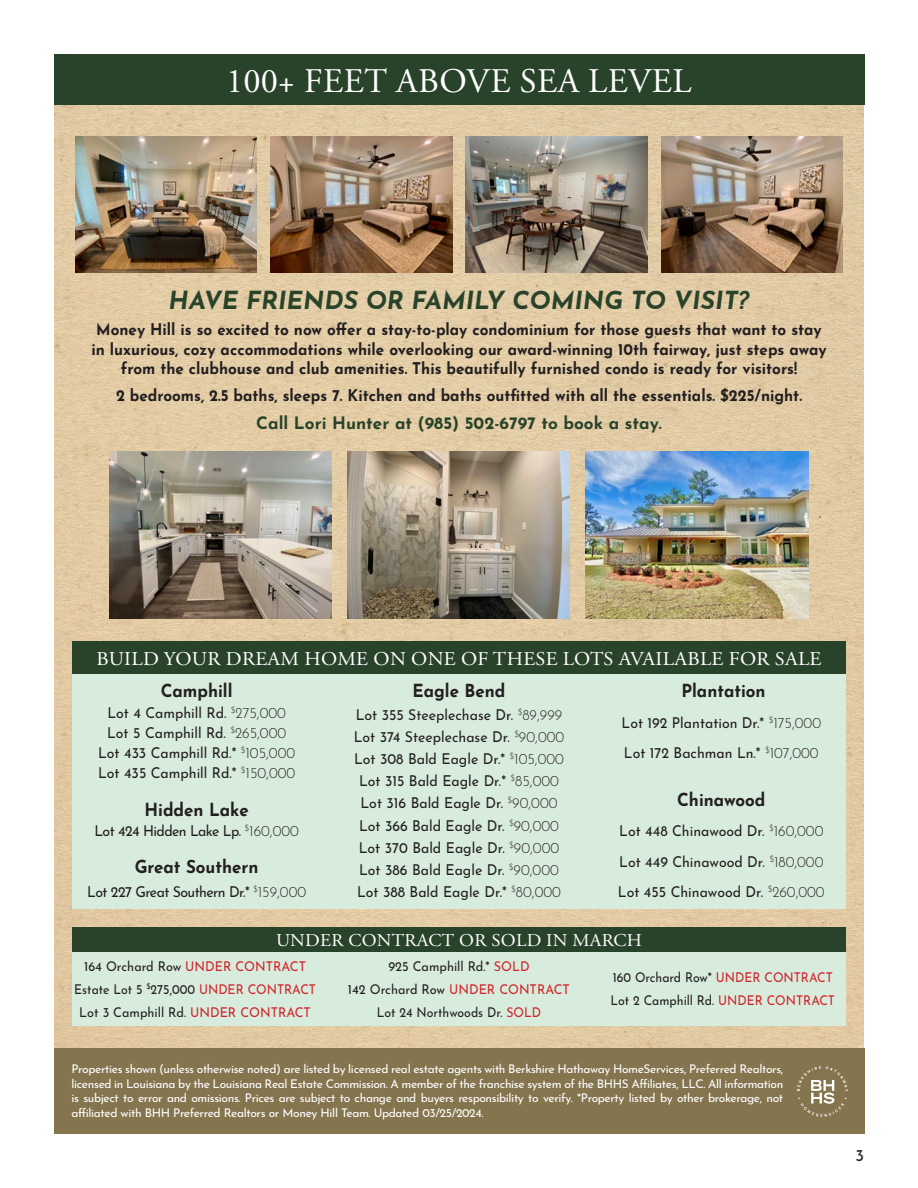
<style>
.page{position:relative;width:918px;height:1188px;background:#fff}
.page>*{position:absolute;margin:0;border:0;box-sizing:border-box;transform-origin:0 0}
.t1{font:34.5px "Adobe Garamond Pro";letter-spacing:.015em;color:#fff}
.t2{font:italic 700 24.9px "Josefin Sans";color:#29432b}
.t3{font:19.5px "Adobe Garamond Pro";letter-spacing:.015em;color:#fff;scale:1.04 1}
.t4{font:700 18px "Josefin Sans";color:#231f20;scale:.94 1}
.t5{font:18px "Adobe Garamond Pro";letter-spacing:.015em;color:#fff;scale:1.04 1}
.t6{font:700 17.1px "Josefin Sans";color:#29432b}
.t7{font:16.5px "Josefin Sans";color:#231f20}
.t8{font:700 16.2px/19.4px "Josefin Sans";color:#231f20;text-align:center;scale:.95 1}
.t9{font:15px/22.2px "Josefin Sans";color:#231f20;text-align:center;scale:.94 1}
.t10{font:15px "Josefin Sans";letter-spacing:-.04em;color:#231f20;scale:.94 1}
.t11{font:13.5px/23px "Josefin Sans";color:#231f20;text-align:center;scale:.94 1}
.t12{font:13.5px/23px "Josefin Sans";color:#231f20;scale:.91 1}
.t13{font:12px/14.4px "Josefin Sans";letter-spacing:-.03em;color:#fff;text-align:justify}
.s1{font-weight:300}
.s2{color:#d1232a}
</style>
<div class="page">
<img style="left:54px;top:105px;width:810px;height:943px">
<div style="left:54px;top:54px;width:810px;height:51px;background:#29432b"></div>
<div style="left:72px;top:927px;width:774px;height:25px;background:#29432b"></div>
<div style="left:72px;top:952px;width:774px;height:73px;background:#d8ecdd"></div>
<div style="left:72px;top:641px;width:774px;height:34px;background:#29432b"></div>
<div style="left:72px;top:675px;width:774px;height:234px;background:#d8ecdd"></div>
<div style="left:54px;top:1048px;width:810px;height:86px;background:#85754f"></div>
<svg style="left:797px;top:1066px;width:51px;height:51px"></svg>
<img style="left:347px;top:452px;width:223px;height:166px">
<img style="left:110px;top:452px;width:222px;height:166px">
<img style="left:270px;top:136px;width:182px;height:137px">
<img style="left:466px;top:136px;width:182px;height:137px">
<img style="left:75px;top:136px;width:182px;height:137px">
<img style="left:661px;top:136px;width:182px;height:137px">
<img style="left:585px;top:452px;width:223px;height:167px">
<h1 class="t1" style="left:226px;top:67px;width:467px">100+ FEET ABOVE SEA LEVEL</h1>
<h2 class="t2" style="left:169px;top:286px;width:582px">HAVE FRIENDS OR FAMILY COMING TO VISIT?</h2>
<p class="t8" style="left:91px;top:318px;width:775px">Money Hill is so excited to now offer a stay-to-play condominium for those guests that want to stay in luxurious, cozy accommodations while overlooking our award-winning 10th fairway, just steps away from the clubhouse and club amenities. This beautifully furnished condo is ready for visitors!</p>
<p class="t8" style="left:116px;top:384px;width:724px">2 bedrooms, 2.5 baths, sleeps 7. Kitchen and baths outfitted with all the essentials. $225/night.</p>
<p class="t6" style="left:256px;top:408px;width:407px">Call Lori Hunter at (985) 502-6797 to book a stay.</p>
<h3 class="t3" style="left:97px;top:651px;width:699px">BUILD YOUR DREAM HOME ON ONE OF THESE LOTS AVAILABLE FOR SALE</h3>
<p class="t4" style="left:161px;top:683px;width:78px">Camphill</p>
<p class="t9" style="left:98px;top:703px;width:211px;line-height:20.2px">Lot 4 Camphill Rd. <sup>$</sup><span class="s1">275,000<br></span>Lot 5 Camphill Rd. <sup>$</sup><span class="s1">265,000<br></span>Lot 433 Camphill Rd.* <sup>$</sup><span class="s1">105,000<br></span>Lot 435 Camphill Rd.* <sup>$</sup><span class="s1">150,000</span></p>
<p class="t4" style="left:145px;top:801px;width:112px">Hidden Lake</p>
<p class="t10" style="left:94px;top:824px;width:219px">Lot 424 Hidden Lake Lp. <sup>$</sup><span class="s1">160,000</span></p>
<p class="t4" style="left:135px;top:859px;width:133px">Great Southern</p>
<p class="t10" style="left:87px;top:885px;width:234px">Lot 227 Great Southern Dr.* <sup>$</sup><span class="s1">159,000</span></p>
<p class="t4" style="left:681px;top:683px;width:91px">Plantation</p>
<p class="t9" style="left:622px;top:708px;width:214px;line-height:30.5px;text-align:left">Lot 192 Plantation Dr.* <sup>$</sup><span class="s1">175,000<br></span>Lot 172 Bachman Ln.* <sup>$</sup><span class="s1">107,000</span></p>
<p class="t4" style="left:677px;top:792px;width:95px">Chinawood</p>
<p class="t9" style="left:618px;top:817px;width:221px;line-height:30.5px;text-align:justify">Lot 448 Chinawood Dr. <sup>$</sup><span class="s1">160,000<br></span>Lot 449 Chinawood Dr. <sup>$</sup><span class="s1">180,000<br></span>Lot 455 Chinawood Dr. <sup>$</sup><span class="s1">260,000</span></p>
<p class="t4" style="left:413px;top:683px;width:100px">Eagle Bend</p>
<p class="t9" style="left:354px;top:704px;width:225px">Lot 355 Steeplechase Dr. <sup>$</sup><span class="s1">89,999<br></span>Lot 374 Steeplechase Dr. <sup>$</sup><span class="s1">90,000<br></span>Lot 308 Bald Eagle Dr.* <sup>$</sup><span class="s1">105,000<br></span>Lot 315 Bald Eagle Dr.* <sup>$</sup><span class="s1">85,000<br></span>Lot 316 Bald Eagle Dr. <sup>$</sup><span class="s1">90,000<br></span>Lot 366 Bald Eagle Dr. <sup>$</sup><span class="s1">90,000<br></span>Lot 370 Bald Eagle Dr. <sup>$</sup><span class="s1">90,000<br></span>Lot 386 Bald Eagle Dr. <sup>$</sup><span class="s1">90,000<br></span>Lot 388 Bald Eagle Dr.* <sup>$</sup><span class="s1">80,000</span></p>
<p class="t5" style="left:276px;top:933px;width:353px">UNDER CONTRACT OR SOLD IN MARCH</p>
<p class="t11" style="left:74px;top:955px;width:259px">164 Orchard Row <span class="s2">UNDER CONTRACT<br></span>Estate Lot 5 <sup>$</sup>275,000 <span class="s2">UNDER CONTRACT<br></span>Lot 3 Camphill Rd. <span class="s2">UNDER CONTRACT</span></p>
<p class="t11" style="left:348px;top:955px;width:238px">925 Camphill Rd.* <span class="s2">SOLD<br></span>142 Orchard Row <span class="s2">UNDER CONTRACT<br></span>Lot 24 Northwoods Dr. <span class="s2">SOLD</span></p>
<p class="t12" style="left:611px;top:967px;width:248px">160 Orchard Row* <span class="s2">UNDER CONTRACT<br></span>Lot 2 Camphill Rd. <span class="s2">UNDER CONTRACT</span></p>
<p class="t13" style="left:71px;top:1063px;width:713px">Properties shown (unless otherwise noted) are listed by licensed real estate agents with Berkshire Hathaway HomeServices, Preferred Realtors, licensed in Louisiana by the Louisiana Real Estate Commission. A member of the franchise system of the BHHS Affiliates, LLC. All information is subject to error and omissions. Prices are subject to change and buyers responsibility to verify. *Property listed by other brokerage, not affiliated with BHH Preferred Realtors or Money Hill Team. Updated 03/25/2024.</p>
<p class="t7" style="left:855px;top:1148px;width:10px">3</p>
</div>
